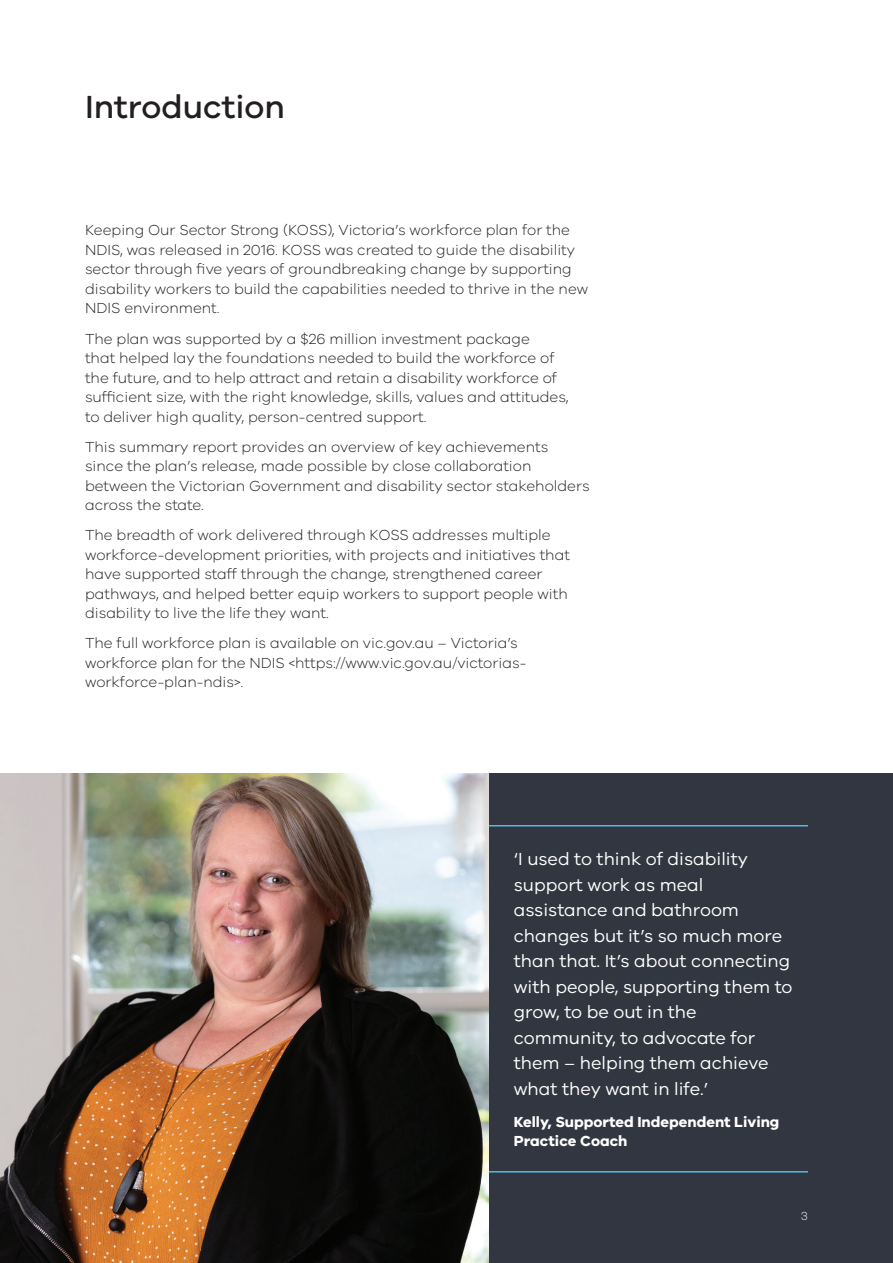
<style>
.page{position:relative;width:893px;height:1263px;background:#fff}
.page>*{position:absolute;margin:0;border:0;box-sizing:border-box;transform-origin:0 0}
.t1{font:500 33px "VIC";color:#231f20}
.t2{font:18px/25.5px "VIC";color:#fff}
.t3{font:300 15px/19.5px "VIC";color:#231f20}
.t4{font:700 15px/19.5px "VIC";color:#fff}
.t5{font:300 12px "VIC";color:#fff}
</style>
<div class="page">
<div style="left:0;top:774px;width:893px;height:489px;background:#323640"></div>
<hr style="left:488px;top:825px;width:320px;height:1px;background:#54b9e9">
<hr style="left:488px;top:1171px;width:320px;height:1px;background:#54b9e9">
<img style="left:0;top:774px;width:488px;height:489px">
<h1 class="t1" style="left:85px;top:87px;width:202px">Introduction</h1>
<p class="t3" style="left:85px;top:220px;width:505px">Keeping Our Sector Strong (KOSS), Victoria’s workforce plan for the NDIS, was released in 2016. KOSS was created to guide the disability sector through five years of groundbreaking change by supporting disability workers to build the capabilities needed to thrive in the new NDIS environment.</p>
<p class="t3" style="left:85px;top:328px;width:485px">The plan was supported by a $26 million investment package<br>that helped lay the foundations needed to build the workforce of the future, and to help attract and retain a disability workforce of sufficient size, with the right knowledge, skills, values and attitudes, to deliver high quality, person-centred support.</p>
<p class="t3" style="left:85px;top:436px;width:506px">This summary report provides an overview of key achievements since the plan’s release, made possible by close collaboration between the Victorian Government and disability sector stakeholders across the state.</p>
<p class="t3" style="left:85px;top:525px;width:486px">The breadth of work delivered through KOSS addresses multiple workforce-development priorities, with projects and initiatives that have supported staff through the change, strengthened career pathways, and helped better equip workers to support people with disability to live the life they want.</p>
<p class="t3" style="left:85px;top:633px;width:443px">The full workforce plan is available on vic.gov.au – Victoria’s workforce plan for the NDIS &lt;https://www.vic.gov.au/victorias&shy;workforce-plan-ndis&gt;.</p>
<p class="t2" style="left:514px;top:846px;width:280px">‘I used to think of disability support work as meal assistance and bathroom changes but it’s so much more than that. It’s about connecting with people, supporting them to grow, to be out in the community, to advocate for them – helping them achieve what they want in life.’</p>
<p class="t4" style="left:514px;top:1111px;width:267px">Kelly, Supported Independent Living<br>Practice Coach</p>
<p class="t5" style="left:801px;top:1209px;width:9px">3</p>
</div>
